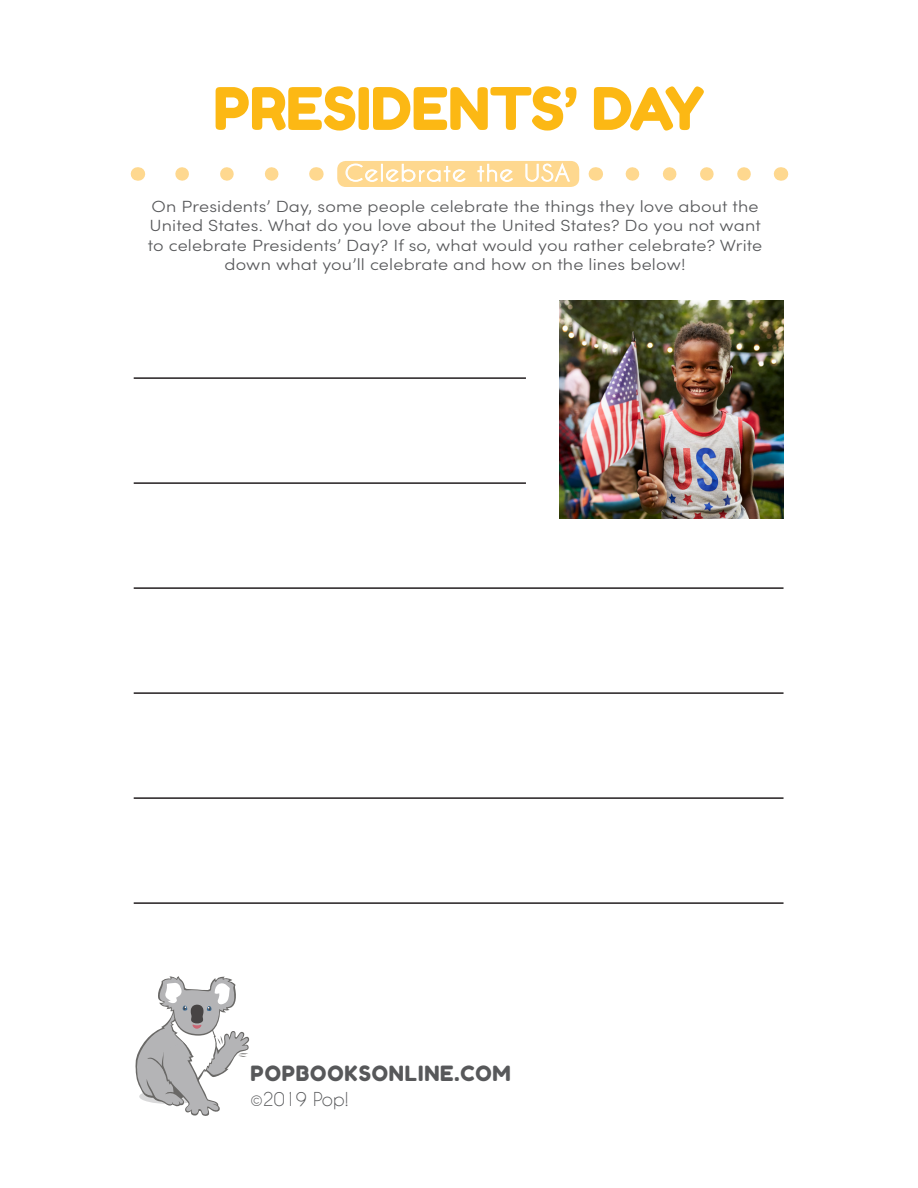
<style>
.page{position:relative;width:918px;height:1188px;background:#fff}
.page>*{position:absolute;margin:0;border:0;box-sizing:border-box;transform-origin:0 0}
.Book_Title{font:58.5px "Fredoka One";letter-spacing:-.01em;color:#fcb814}
.Popbooksonline{font:21px "Fredoka One";letter-spacing:.04em;color:#57585a}
.Copyright_2018{font:18px "Caviar Dreams";color:#57585a}
.Directions{font:300 16.2px/19.5px "Sofia Pro";letter-spacing:.01em;color:#57585a;text-align:center;scale:1.11 1}
</style>
<div class="page">
<svg style="left:182px;top:167px;width:97px;height:14px"></svg>
<svg style="left:137px;top:167px;width:1px;height:14px"></svg>
<svg style="left:316px;top:167px;width:1px;height:14px"></svg>
<svg style="left:632px;top:167px;width:119px;height:14px"></svg>
<svg style="left:595px;top:167px;width:1px;height:14px"></svg>
<svg style="left:781px;top:167px;width:1px;height:14px"></svg>
<div style="left:337px;top:161px;width:242px;height:26px;background:#fed88f;border-radius:9px"></div>
<svg style="left:346px;top:164px;width:119px;height:18px"></svg>
<svg style="left:478px;top:164px;width:35px;height:18px"></svg>
<svg style="left:526px;top:163px;width:44px;height:19px"></svg>
<svg style="left:135px;top:976px;width:115px;height:140px"></svg>
<hr style="left:134px;top:377px;width:392px;height:2px;background:#231f20">
<hr style="left:134px;top:482px;width:392px;height:2px;background:#231f20">
<hr style="left:134px;top:587px;width:650px;height:2px;background:#231f20">
<hr style="left:134px;top:692px;width:650px;height:2px;background:#231f20">
<hr style="left:134px;top:797px;width:650px;height:2px;background:#231f20">
<hr style="left:134px;top:902px;width:650px;height:2px;background:#231f20">
<img style="left:560px;top:300px;width:223px;height:218px">
<p class="Book_Title" style="left:213px;top:73px;width:493px">PRESIDENTS’ DAY</p>
<p class="Directions" style="left:148px;top:195px;width:555px">On Presidents’ Day, some people celebrate the things they love about the United States. What do you love about the United States? Do you not want to celebrate Presidents’ Day? If so, what would you rather celebrate? Write down what you’ll celebrate and how on the lines below!</p>
<p class="Popbooksonline" style="left:251px;top:1061px;width:262px">POPBOOKSONLINE.COM</p>
<p class="Copyright_2018" style="left:251px;top:1089px;width:100px">©2019 Pop!</p>
</div>
